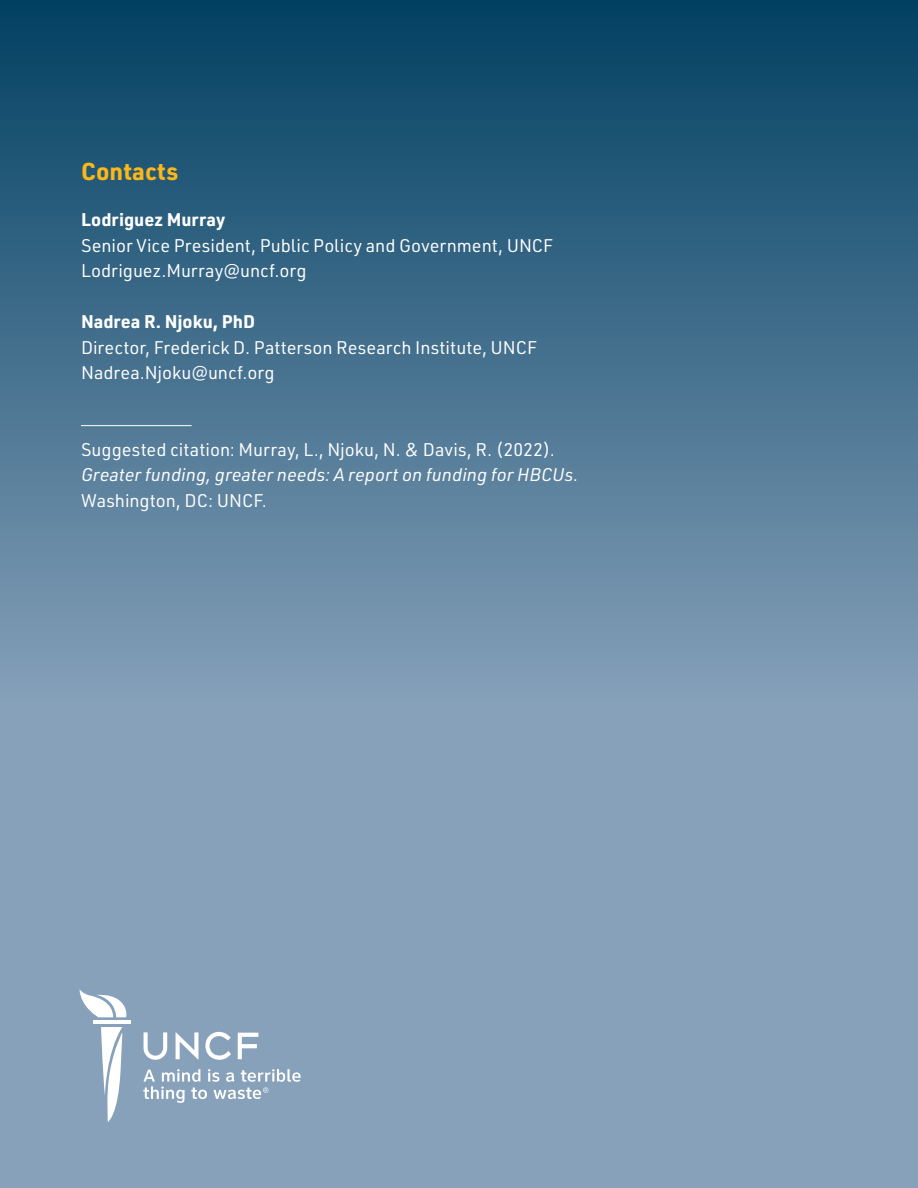
<style>
.page{position:relative;width:918px;height:1188px;background:#87a1ba}
.page>*{position:absolute;margin:0;border:0;box-sizing:border-box;transform-origin:0 0}
.Body_Text{font:700 24px "URWDIN";letter-spacing:.01em;color:#fcb818}
.Body_Text-2{font:18px/25.5px "URWDIN";color:#fff}
.Body_Text-3{font:700 18px "URWDIN";color:#fff}
.s1{font-style:italic}
</style>
<div class="page">
<div style="left:0;top:0;width:918px;height:702px;background:linear-gradient(to bottom,#024062,#85a0b9)"></div>
<svg style="left:101px;top:1027px;width:21px;height:95px"></svg>
<hr style="left:93px;top:1020px;width:38px;height:4px;background:#fff">
<svg style="left:176px;top:1032px;width:22px;height:27px"></svg>
<svg style="left:238px;top:1033px;width:20px;height:26px"></svg>
<svg style="left:144px;top:1032px;width:23px;height:28px"></svg>
<svg style="left:205px;top:1032px;width:26px;height:28px"></svg>
<svg style="left:80px;top:990px;width:47px;height:27px"></svg>
<svg style="left:143px;top:1069px;width:158px;height:34px"></svg>
<hr style="left:81px;top:425px;width:111px;height:1px;background:#fff">
<p class="Body_Text" style="left:81px;top:155px;width:99px">Contacts</p>
<p class="Body_Text-3" style="left:81px;top:207px;width:146px">Lodriguez Murray</p>
<p class="Body_Text-2" style="left:81px;top:232px;width:474px">Senior Vice President, Public Policy and Government, UNCF</p>
<p class="Body_Text-2" style="left:81px;top:257px;width:227px">Lodriguez.Murray@uncf.org</p>
<p class="Body_Text-3" style="left:81px;top:309px;width:176px">Nadrea R. Njoku, PhD</p>
<p class="Body_Text-2" style="left:81px;top:334px;width:458px">Director, Frederick D. Patterson Research Institute, UNCF</p>
<p class="Body_Text-2" style="left:81px;top:359px;width:195px">Nadrea.Njoku@uncf.org</p>
<p class="Body_Text-2" style="left:81px;top:436px;width:499px">Suggested citation: Murray, L., Njoku, N. &amp; Davis, R. (2022).<br><span class="s1">Greater funding, greater needs: A report on funding for HBCUs.<br></span>Washington, DC: UNCF.</p>
</div>
